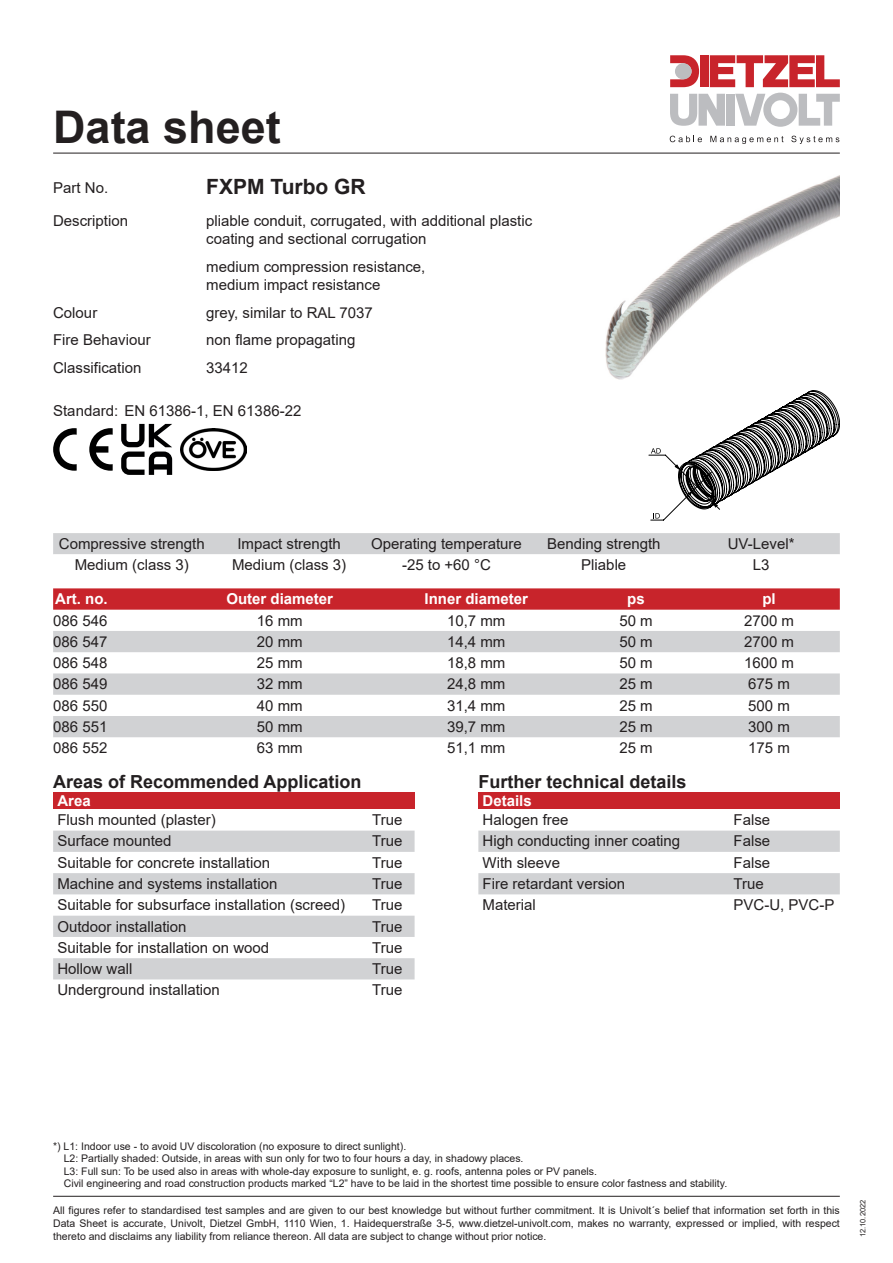
<style>
.page{position:relative;width:893px;height:1263px;background:#fff}
.page>*{position:absolute;margin:0;border:0;box-sizing:border-box;transform-origin:0 0}
.Standard_Absatz{font:700 45px "Arial";color:#231f20}
.Standard_Absatz-2{font:700 21px "Arial";color:#231f20}
.Standard_Absatz-3{font:700 18px "Arial";color:#231f20}
.Standard_Absatz-4{font:15px/18px "Arial";color:#231f20}
.Standard_Absatz-5{font:700 15px "Arial";color:#fff}
.Standard_Absatz-6{font:10.5px/12.6px "Arial";color:#231f20;text-align:justify}
.Standard_Absatz-7{font:7.5px "Arial";color:#231f20}
</style>
<div class="page">
<hr style="left:53px;top:153px;width:787px;height:1px;background:#231f20">
<svg style="left:670px;top:136px;width:32px;height:6px"></svg>
<svg style="left:710px;top:136px;width:73px;height:8px"></svg>
<svg style="left:791px;top:136px;width:48px;height:8px"></svg>
<div style="left:700px;top:55px;width:9px;height:32px;background:#c8242b"></div>
<div style="left:726px;top:94px;width:8px;height:32px;background:#bcbdc0"></div>
<svg style="left:670px;top:94px;width:55px;height:32px"></svg>
<svg style="left:670px;top:55px;width:29px;height:32px"></svg>
<div style="left:675px;top:63px;width:17px;height:16px;background:#bcbdc0;border-radius:50%"></div>
<svg style="left:710px;top:55px;width:130px;height:32px"></svg>
<svg style="left:735px;top:93px;width:105px;height:34px"></svg>
<hr style="left:53px;top:1196px;width:787px;height:1px;background:#231f20">
<svg style="left:53px;top:588px;width:787px;height:22px;background:#c92b32"></svg>
<svg style="left:53px;top:631px;width:787px;height:106px;fill:#d1d2d4"></svg>
<div style="left:53px;top:533px;width:787px;height:21px;background:#d1d2d4"></div>
<div style="left:53px;top:792px;width:362px;height:17px;background:#c8242b"></div>
<svg style="left:53px;top:831px;width:362px;height:148px;fill:#d1d2d4"></svg>
<div style="left:478px;top:792px;width:362px;height:17px;background:#c8242b"></div>
<svg style="left:478px;top:831px;width:362px;height:63px"></svg>
<svg style="left:89px;top:428px;width:24px;height:43px"></svg>
<svg style="left:53px;top:428px;width:24px;height:43px"></svg>
<svg style="left:121px;top:424px;width:51px;height:51px"></svg>
<img style="left:181px;top:428px;width:65px;height:43px">
<img style="left:606px;top:175px;width:234px;height:205px">
<svg style="left:648px;top:390px;width:192px;height:130px"></svg>
<p class="Standard_Absatz" style="left:53px;top:95px;width:229px">Data sheet</p>
<p class="Standard_Absatz-2" style="left:206px;top:172px;width:161px">FXPM Turbo GR</p>
<p class="Standard_Absatz-4" style="left:53px;top:179px;width:57px">Part No.</p>
<p class="Standard_Absatz-4" style="left:53px;top:212px;width:77px">Description</p>
<p class="Standard_Absatz-4" style="left:206px;top:212px;width:327px">pliable conduit, corrugated, with additional plastic coating and sectional corrugation</p>
<p class="Standard_Absatz-4" style="left:206px;top:257px;width:221px">medium compression resistance, medium impact resistance</p>
<p class="Standard_Absatz-4" style="left:53px;top:303px;width:46px">Colour</p>
<p class="Standard_Absatz-4" style="left:206px;top:303px;width:168px">grey, similar to RAL 7037</p>
<p class="Standard_Absatz-4" style="left:53px;top:331px;width:99px">Fire Behaviour</p>
<p class="Standard_Absatz-4" style="left:206px;top:331px;width:151px">non flame propagating</p>
<p class="Standard_Absatz-4" style="left:53px;top:359px;width:90px">Classification</p>
<p class="Standard_Absatz-4" style="left:206px;top:359px;width:43px">33412</p>
<p class="Standard_Absatz-4" style="left:53px;top:402px;width:250px">Standard: EN 61386-1, EN 61386-22</p>
<p class="Standard_Absatz-4" style="left:59px;top:535px;width:147px">Compressive strength</p>
<p class="Standard_Absatz-4" style="left:237px;top:535px;width:105px">Impact strength</p>
<p class="Standard_Absatz-4" style="left:371px;top:535px;width:152px">Operating temperature</p>
<p class="Standard_Absatz-4" style="left:547px;top:535px;width:115px">Bending strength</p>
<p class="Standard_Absatz-4" style="left:728px;top:535px;width:68px">UV-Level*</p>
<p class="Standard_Absatz-4" style="left:75px;top:556px;width:116px">Medium (class 3)</p>
<p class="Standard_Absatz-4" style="left:232px;top:556px;width:116px">Medium (class 3)</p>
<p class="Standard_Absatz-4" style="left:402px;top:556px;width:90px">-25 to +60 °C</p>
<p class="Standard_Absatz-4" style="left:581px;top:556px;width:47px">Pliable</p>
<p class="Standard_Absatz-4" style="left:753px;top:556px;width:18px">L3</p>
<p class="Standard_Absatz-5" style="left:55px;top:588px;width:54px">Art. no.</p>
<p class="Standard_Absatz-5" style="left:226px;top:588px;width:108px">Outer diameter</p>
<p class="Standard_Absatz-5" style="left:425px;top:588px;width:105px">Inner diameter</p>
<p class="Standard_Absatz-5" style="left:627px;top:588px;width:19px">ps</p>
<p class="Standard_Absatz-5" style="left:762px;top:588px;width:15px">pl</p>
<p class="Standard_Absatz-4" style="left:53px;top:611px;width:56px">086 546</p>
<p class="Standard_Absatz-4" style="left:257px;top:611px;width:47px">16 mm</p>
<p class="Standard_Absatz-4" style="left:447px;top:611px;width:60px">10,7 mm</p>
<p class="Standard_Absatz-4" style="left:619px;top:611px;width:35px">50 m</p>
<p class="Standard_Absatz-4" style="left:744px;top:611px;width:52px">2700 m</p>
<p class="Standard_Absatz-4" style="left:53px;top:632px;width:56px">086 547</p>
<p class="Standard_Absatz-4" style="left:257px;top:632px;width:47px">20 mm</p>
<p class="Standard_Absatz-4" style="left:447px;top:632px;width:60px">14,4 mm</p>
<p class="Standard_Absatz-4" style="left:619px;top:632px;width:35px">50 m</p>
<p class="Standard_Absatz-4" style="left:744px;top:632px;width:52px">2700 m</p>
<p class="Standard_Absatz-4" style="left:53px;top:654px;width:56px">086 548</p>
<p class="Standard_Absatz-4" style="left:257px;top:654px;width:47px">25 mm</p>
<p class="Standard_Absatz-4" style="left:447px;top:654px;width:60px">18,8 mm</p>
<p class="Standard_Absatz-4" style="left:619px;top:654px;width:35px">50 m</p>
<p class="Standard_Absatz-4" style="left:744px;top:654px;width:52px">1600 m</p>
<p class="Standard_Absatz-4" style="left:53px;top:675px;width:56px">086 549</p>
<p class="Standard_Absatz-4" style="left:257px;top:675px;width:47px">32 mm</p>
<p class="Standard_Absatz-4" style="left:447px;top:675px;width:60px">24,8 mm</p>
<p class="Standard_Absatz-4" style="left:619px;top:675px;width:35px">25 m</p>
<p class="Standard_Absatz-4" style="left:748px;top:675px;width:43px">675 m</p>
<p class="Standard_Absatz-4" style="left:53px;top:696px;width:56px">086 550</p>
<p class="Standard_Absatz-4" style="left:257px;top:696px;width:47px">40 mm</p>
<p class="Standard_Absatz-4" style="left:447px;top:696px;width:60px">31,4 mm</p>
<p class="Standard_Absatz-4" style="left:619px;top:696px;width:35px">25 m</p>
<p class="Standard_Absatz-4" style="left:748px;top:696px;width:43px">500 m</p>
<p class="Standard_Absatz-4" style="left:53px;top:718px;width:56px">086 551</p>
<p class="Standard_Absatz-4" style="left:257px;top:718px;width:47px">50 mm</p>
<p class="Standard_Absatz-4" style="left:447px;top:718px;width:60px">39,7 mm</p>
<p class="Standard_Absatz-4" style="left:619px;top:718px;width:35px">25 m</p>
<p class="Standard_Absatz-4" style="left:748px;top:718px;width:43px">300 m</p>
<p class="Standard_Absatz-4" style="left:53px;top:739px;width:56px">086 552</p>
<p class="Standard_Absatz-4" style="left:257px;top:739px;width:47px">63 mm</p>
<p class="Standard_Absatz-4" style="left:447px;top:739px;width:60px">51,1 mm</p>
<p class="Standard_Absatz-4" style="left:619px;top:739px;width:35px">25 m</p>
<p class="Standard_Absatz-4" style="left:748px;top:739px;width:43px">175 m</p>
<p class="Standard_Absatz-3" style="left:53px;top:769px;width:310px">Areas of Recommended Application</p>
<p class="Standard_Absatz-5" style="left:57px;top:790px;width:35px">Area</p>
<p class="Standard_Absatz-4" style="left:57px;top:811px;width:160px">Flush mounted (plaster)</p>
<p class="Standard_Absatz-4" style="left:372px;top:811px;width:32px">True</p>
<p class="Standard_Absatz-4" style="left:57px;top:832px;width:116px">Surface mounted</p>
<p class="Standard_Absatz-4" style="left:372px;top:832px;width:32px">True</p>
<p class="Standard_Absatz-4" style="left:57px;top:853px;width:214px">Suitable for concrete installation</p>
<p class="Standard_Absatz-4" style="left:372px;top:853px;width:32px">True</p>
<p class="Standard_Absatz-4" style="left:57px;top:875px;width:222px">Machine and systems installation</p>
<p class="Standard_Absatz-4" style="left:372px;top:875px;width:32px">True</p>
<p class="Standard_Absatz-4" style="left:57px;top:896px;width:289px">Suitable for subsurface installation (screed)</p>
<p class="Standard_Absatz-4" style="left:372px;top:896px;width:32px">True</p>
<p class="Standard_Absatz-4" style="left:57px;top:917px;width:131px">Outdoor installation</p>
<p class="Standard_Absatz-4" style="left:372px;top:917px;width:32px">True</p>
<p class="Standard_Absatz-4" style="left:57px;top:938px;width:213px">Suitable for installation on wood</p>
<p class="Standard_Absatz-4" style="left:372px;top:938px;width:32px">True</p>
<p class="Standard_Absatz-4" style="left:57px;top:960px;width:77px">Hollow wall</p>
<p class="Standard_Absatz-4" style="left:372px;top:960px;width:32px">True</p>
<p class="Standard_Absatz-4" style="left:57px;top:981px;width:164px">Underground installation</p>
<p class="Standard_Absatz-4" style="left:372px;top:981px;width:32px">True</p>
<p class="Standard_Absatz-3" style="left:478px;top:769px;width:210px">Further technical details</p>
<p class="Standard_Absatz-5" style="left:483px;top:790px;width:51px">Details</p>
<p class="Standard_Absatz-4" style="left:483px;top:811px;width:87px">Halogen free</p>
<p class="Standard_Absatz-4" style="left:733px;top:811px;width:38px">False</p>
<p class="Standard_Absatz-4" style="left:483px;top:832px;width:199px">High conducting inner coating</p>
<p class="Standard_Absatz-4" style="left:733px;top:832px;width:38px">False</p>
<p class="Standard_Absatz-4" style="left:483px;top:853px;width:79px">With sleeve</p>
<p class="Standard_Absatz-4" style="left:733px;top:853px;width:38px">False</p>
<p class="Standard_Absatz-4" style="left:483px;top:875px;width:144px">Fire retardant version</p>
<p class="Standard_Absatz-4" style="left:733px;top:875px;width:32px">True</p>
<p class="Standard_Absatz-4" style="left:483px;top:896px;width:55px">Material</p>
<p class="Standard_Absatz-4" style="left:733px;top:896px;width:102px">PVC-U, PVC-P</p>
<p class="Standard_Absatz-6" style="left:64px;top:1139px;width:665px;text-align:left;text-indent:-11px">*) L1: Indoor use - to avoid UV discoloration (no exposure to direct sunlight).<br>L2: Partially shaded: Outside, in areas with sun only for two to four hours a day, in shadowy places.<br>L3: Full sun: To be used also in areas with whole-day exposure to sunlight, e. g. roofs, antenna poles or PV panels.<br>Civil engineering and road construction products marked “L2” have to be laid in the shortest time possible to ensure color fastness and stability.</p>
<p class="Standard_Absatz-6" style="left:53px;top:1204px;width:788px">All figures refer to standardised test samples and are given to our best knowledge but without further commitment. It is Univolt´s belief that information set forth in this Data Sheet is accurate, Univolt, Dietzel GmbH, 1110 Wien, 1. Haidequerstraße 3-5, www.dietzel-univolt.com, makes no warranty, expressed or implied, with respect thereto and disclaims any liability from reliance thereon. All data are subject to change without prior notice.</p>
<p class="Standard_Absatz-7" style="left:858px;top:1237px;width:39px;rotate:-90deg">12.10.2022</p>
</div>
